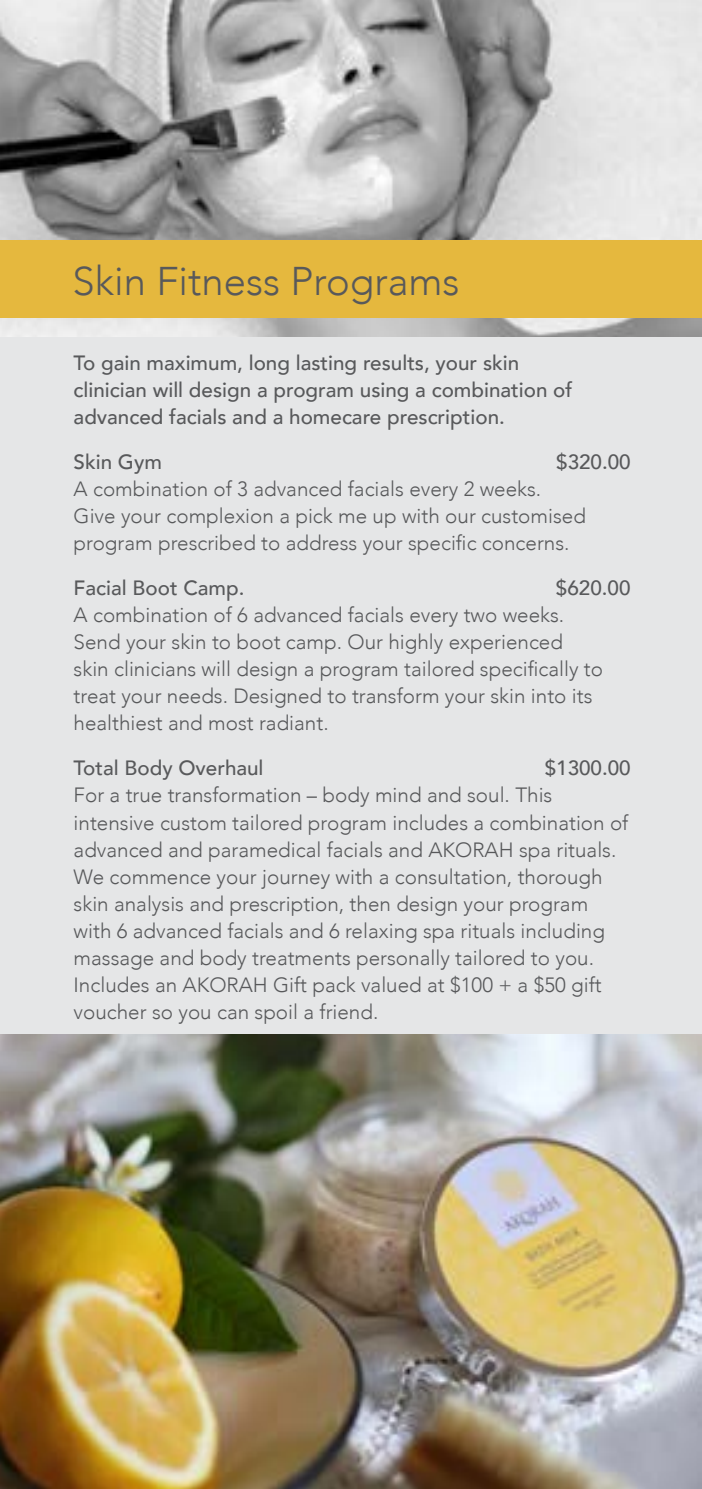
<style>
.page{position:relative;width:702px;height:1489px;background:#fff}
.page>*{position:absolute;margin:0;border:0;box-sizing:border-box;transform-origin:0 0}
.t1{font:300 40px "Avenir";color:#58595b}
.t2{font:300 20.5px/27px "Avenir";color:#58595b}
.t3{font:500 20.5px/27px "Avenir";color:#58595b}
</style>
<div class="page">
<div style="left:0;top:0;width:702px;height:1488px;background:#e5e6e7"></div>
<img style="left:0;top:0;width:702px;height:337px">
<div style="left:0;top:240px;width:702px;height:78px;background:#e5b83e"></div>
<img style="left:0;top:1034px;width:702px;height:454px">
<h1 class="t1" style="left:73px;top:257px;width:388px">Skin Fitness Programs</h1>
<p class="t3" style="left:74px;top:348px;width:500px">To gain maximum, long lasting results, your skin clinician will design a program using a combination of advanced facials and a homecare prescription.</p>
<p class="t3" style="left:74px;top:447px;width:90px">Skin Gym</p>
<p class="t3" style="left:556px;top:447px;width:76px">$320.00</p>
<p class="t2" style="left:74px;top:476px;width:514px">A combination of 3 advanced facials every 2 weeks.<br>Give your complexion a pick me up with our customised program prescribed to address your specific concerns.</p>
<p class="t3" style="left:74px;top:573px;width:172px">Facial Boot Camp.</p>
<p class="t3" style="left:556px;top:573px;width:76px">$620.00</p>
<p class="t2" style="left:74px;top:602px;width:531px">A combination of 6 advanced facials every two weeks.<br>Send your skin to boot camp. Our highly experienced skin clinicians will design a program tailored specifically to treat your needs. Designed to transform your skin into its healthiest and most radiant.</p>
<p class="t3" style="left:74px;top:753px;width:191px">Total Body Overhaul</p>
<p class="t3" style="left:544px;top:753px;width:88px">$1300.00</p>
<p class="t2" style="left:74px;top:782px;width:556px">For a true transformation – body mind and soul. This intensive custom tailored program includes a combination of advanced and paramedical facials and AKORAH spa rituals.<br>We commence your journey with a consultation, thorough skin analysis and prescription, then design your program with 6 advanced facials and 6 relaxing spa rituals including massage and body treatments personally tailored to you.<br>Includes an AKORAH Gift pack valued at $100 + a $50 gift voucher so you can spoil a friend.</p>
</div>
